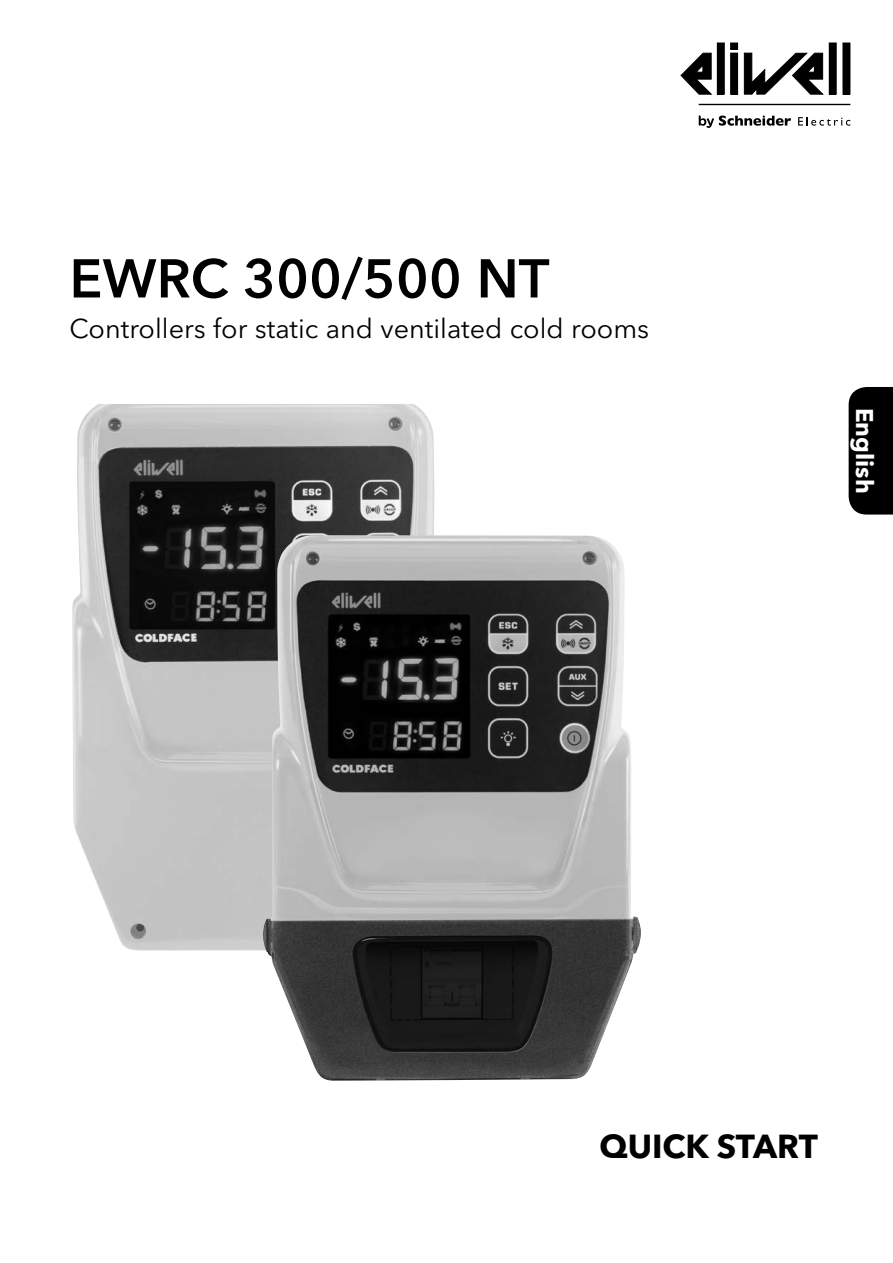
<style>
.page{position:relative;width:893px;height:1263px;background:#fff}
.page>*{position:absolute;margin:0;border:0;box-sizing:border-box;transform-origin:0 0}
.t1{font:600 54px "Avenir Next LT Pro";color:#000}
.t2{font:700 33px "Avenir Next LT Pro";color:#000}
.t3{font:27px "Avenir Next LT Pro";color:#000}
.t4{font:700 24px "Avenir Next LT Pro";color:#fff}
</style>
<div class="page">
<svg style="left:699px;top:115px;width:92px;height:13px"></svg>
<svg style="left:798px;top:117px;width:52px;height:9px"></svg>
<hr style="left:699px;top:104px;width:151px;height:1px;background:#000">
<div style="left:731px;top:43px;width:7px;height:6px;background:#000"></div>
<div style="left:730px;top:43px;width:8px;height:7px;border:1px solid #000"></div>
<div style="left:731px;top:53px;width:7px;height:41px;background:#000"></div>
<div style="left:730px;top:53px;width:8px;height:42px;border:1px solid #000"></div>
<div style="left:717px;top:43px;width:7px;height:51px;background:#000"></div>
<div style="left:717px;top:43px;width:8px;height:52px;border:1px solid #000"></div>
<div style="left:843px;top:43px;width:7px;height:51px;background:#000"></div>
<div style="left:842px;top:43px;width:8px;height:52px;border:1px solid #000"></div>
<div style="left:829px;top:43px;width:7px;height:51px;background:#000"></div>
<div style="left:829px;top:43px;width:8px;height:52px;border:1px solid #000"></div>
<svg style="left:680px;top:52px;width:33px;height:43px"></svg>
<svg style="left:743px;top:52px;width:81px;height:43px"></svg>
<img style="left:72px;top:404px;width:363px;height:546px">
<img style="left:263px;top:535px;width:378px;height:546px">
<div style="left:849px;top:387px;width:44px;height:127px;background:#000"></div>
<h1 class="t1" style="left:70px;top:246px;width:481px">EWRC 300/500 NT</h1>
<p class="t3" style="left:70px;top:312px;width:581px">Controllers for static and ventilated cold rooms</p>
<p class="t4" style="left:879px;top:408px;width:87px;rotate:90deg">English</p>
<p class="t2" style="left:599px;top:1127px;width:220px">QUICK START</p>
</div>
